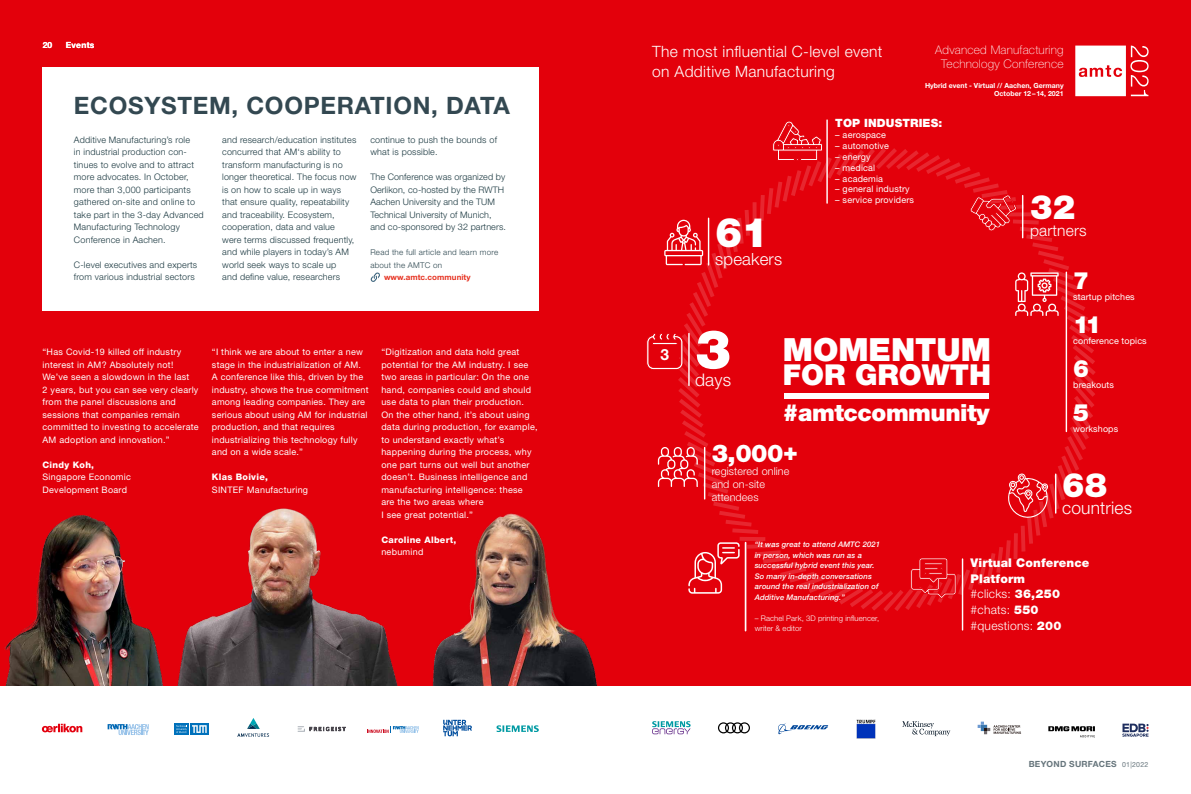
<style>
.page{position:relative;width:1191px;height:794px;background:#fff}
.page>*{position:absolute;margin:0;border:0;box-sizing:border-box;transform-origin:0 0}
.t1{font:900 54px "Helvetica Neue LT Std";color:#fff}
.t2{font:900 40.8px "Helvetica Neue LT Std";color:#fff}
.t3{font:900 33.6px "Helvetica Neue LT Std";color:#fff}
.t4{font:900 32px "Helvetica Neue LT Std";color:#fff}
.t5{font:900 28.9px "Helvetica Neue LT Std";color:#fff}
.t6{font:900 24.6px "Helvetica Neue LT Std";color:#fff}
.t7{font:700 24px "Helvetica Neue";letter-spacing:.03em;color:#334851}
.t8{font:900 23.8px "Helvetica Neue LT Std";color:#fff}
.t9{font:900 23.6px "Helvetica Neue LT Std";letter-spacing:-.02em;color:#fff}
.t10{font:300 17.4px "Helvetica Neue LT Std";letter-spacing:.01em;color:#fff}
.t11{font:300 16.8px "Helvetica Neue LT Std";letter-spacing:.01em;color:#fff}
.t12{font:300 15.6px/19.8px "Helvetica Neue LT Std";letter-spacing:.02em;color:#fff}
.t13{font:700 15.5px "Helvetica Neue LT Std";color:#fff}
.t14{font:900 12px/15.7px "Helvetica Neue LT Std";letter-spacing:.01em;color:#fff}
.t15{font:100 11.9px/14.3px "Helvetica Neue LT Std";letter-spacing:.02em;color:#fff;text-align:center}
.t16{font:900 11.4px "Helvetica Neue LT Std";letter-spacing:.01em;color:#fff}
.t17{font:300 10.8px/13px "Helvetica Neue LT Std";letter-spacing:.01em;color:#fff}
.t18{font:9px/12.5px "Helvetica Neue";letter-spacing:.03em;color:#fff}
.t19{font:300 9px/12.5px "Helvetica Neue";letter-spacing:.02em;color:#19373f}
.t20{font:9px "Helvetica Neue LT Std";letter-spacing:.02em;color:#fff}
.t21{font:800 9px "Helvetica Neue";letter-spacing:.03em;color:#fff}
.t22{font:700 8.5px "Helvetica Neue";letter-spacing:.03em;color:#66757c}
.t23{font:700 8.5px "Helvetica Neue";color:#fff}
.t24{font:300 8px/12.5px "Helvetica Neue";letter-spacing:.03em;color:#2c464f}
.t25{font:700 8px "Helvetica Neue";letter-spacing:.01em;color:#e6301f}
.t26{font:italic 500 7.7px/10.5px "Helvetica Neue LT Std";letter-spacing:.01em;color:#fff}
.t27{font:300 7.7px/10.5px "Helvetica Neue LT Std";letter-spacing:.01em;color:#fff}
.t28{font:700 7px/8.4px "Helvetica Neue LT Std";color:#fff;text-align:right}
.s1{font-weight:300}
.s2{font-weight:400;font-size:7px}
</style>
<div class="page">
<div style="left:0;top:0;width:1191px;height:686px;background:#e3000b"></div>
<svg style="left:42px;top:723px;width:40px;height:9px"></svg>
<div style="left:190px;top:723px;width:19px;height:12px;background:#0071bb"></div>
<div style="left:174px;top:723px;width:15px;height:12px;background:#0071bb"></div>
<svg style="left:176px;top:725px;width:31px;height:8px"></svg>
<svg style="left:108px;top:724px;width:41px;height:11px"></svg>
<svg style="left:237px;top:718px;width:32px;height:19px"></svg>
<svg style="left:443px;top:720px;width:29px;height:16px"></svg>
<svg style="left:298px;top:726px;width:47px;height:5px"></svg>
<svg style="left:496px;top:725px;width:43px;height:7px"></svg>
<svg style="left:367px;top:726px;width:52px;height:7px"></svg>
<svg style="left:902px;top:721px;width:48px;height:15px"></svg>
<svg style="left:652px;top:721px;width:38px;height:13px"></svg>
<svg style="left:977px;top:721px;width:44px;height:13px"></svg>
<svg style="left:1048px;top:726px;width:47px;height:11px"></svg>
<svg style="left:778px;top:723px;width:50px;height:11px"></svg>
<svg style="left:1122px;top:723px;width:26px;height:13px"></svg>
<svg style="left:718px;top:722px;width:32px;height:11px"></svg>
<img style="left:856px;top:719px;width:19px;height:20px">
<img style="left:4px;top:515px;width:159px;height:171px">
<img style="left:432px;top:513px;width:166px;height:173px">
<img style="left:177px;top:508px;width:221px;height:178px">
<div style="left:43px;top:68px;width:496px;height:243px;background:#fff"></div>
<svg style="left:370px;top:272px;width:10px;height:10px"></svg>
<svg style="left:674px;top:148px;width:422px;height:468px"></svg>
<svg style="left:1075px;top:46px;width:73px;height:50px"></svg>
<div style="left:784px;top:393px;width:205px;height:6px;background:#fff"></div>
<hr style="left:826px;top:120px;width:2px;height:83px;background:#fff">
<svg style="left:772px;top:121px;width:51px;height:60px"></svg>
<hr style="left:1022px;top:196px;width:1px;height:42px;background:#fff">
<svg style="left:969px;top:194px;width:47px;height:37px"></svg>
<hr style="left:688px;top:333px;width:1px;height:52px;background:#fff">
<svg style="left:646px;top:333px;width:37px;height:37px"></svg>
<hr style="left:1065px;top:272px;width:2px;height:159px;background:#fff">
<svg style="left:1015px;top:272px;width:43px;height:44px"></svg>
<hr style="left:704px;top:447px;width:1px;height:52px;background:#fff">
<svg style="left:658px;top:447px;width:40px;height:40px"></svg>
<hr style="left:1055px;top:474px;width:1px;height:39px;background:#fff">
<svg style="left:1007px;top:473px;width:41px;height:47px"></svg>
<hr style="left:961px;top:559px;width:2px;height:71px;background:#fff">
<svg style="left:910px;top:558px;width:46px;height:41px"></svg>
<hr style="left:744px;top:542px;width:2px;height:88px;background:#fff">
<svg style="left:688px;top:542px;width:51px;height:51px"></svg>
<hr style="left:708px;top:218px;width:1px;height:47px;background:#fff">
<svg style="left:664px;top:219px;width:39px;height:46px"></svg>
<p class="t23" style="left:43px;top:40px;width:11px">20</p>
<p class="t23" style="left:66px;top:40px;width:30px">EVENTS</p>
<h3 class="t7" style="left:74px;top:90px;width:277px">ECOSYSTEM, COOPERATI</h3>
<h3 class="t7" style="left:393px;top:90px;width:88px">ON, DATA</h3>
<p class="t19" style="left:74px;top:133px;width:131px">Additive Manufacturing’s role<br>in industrial production con&shy;tinues to evolve and to attract more advocates. In October, more than 3,000 participants gathered on-site and online to take part in the 3-day Advanced<br>Manufacturing Technology<br>Conference in Aachen.</p>
<p class="t19" style="left:74px;top:258px;width:125px">C-level executives and experts from various industrial sectors</p>
<p class="t19" style="left:222px;top:133px;width:136px">and research/education institutes concurred that AM‘s ability to transform manufacturing is no longer theoretical. The focus now is on how to scale up in ways that ensure quality, repeatability and traceability. Ecosystem, cooperation, data and value<br>were terms discussed frequently, and while players in today’s AM world seek ways to scale up<br>and define value, researchers</p>
<p class="t19" style="left:370px;top:133px;width:128px">continue to push the bounds of what is possible.</p>
<p class="t19" style="left:370px;top:170px;width:137px">The Conference was organized by<br>Oerlikon, co-hosted by the RWTH<br>Aachen University and the TUM<br>Technical University of Munich, and co-sponsored by 32 partners.</p>
<p class="t24" style="left:370px;top:246px;width:129px">Read the full article and learn more about the AMTC on</p>
<p class="t25" style="left:384px;top:272px;width:88px">WWW.AMTC.COMMUNITY</p>
<p class="t18" style="left:43px;top:345px;width:158px">“Has Covid-19 killed off industry interest in AM? Absolutely not!<br>We’ve seen a slowdown in the last<br>2 years, but you can see very clearly from the panel discussions and sessions that companies remain committed to investing to accelerate<br>AM adoption and innovation.”</p>
<p class="t21" style="left:43px;top:459px;width:53px">Cindy Koh,</p>
<p class="t18" style="left:43px;top:470px;width:90px">Singapore Economic<br>Development Board</p>
<p class="t18" style="left:212px;top:345px;width:158px">“I think we are about to enter a new stage in the industrialization of AM.<br>A conference like this, driven by the industry, shows the true commitment among leading companies. They are serious about using AM for industrial production, and that requires industrializing this technology fully and on a wide scale.”</p>
<p class="t21" style="left:212px;top:471px;width:57px">Klas Boivie,</p>
<p class="t18" style="left:212px;top:483px;width:98px">SINTEF Manufacturing</p>
<p class="t18" style="left:381px;top:345px;width:158px">“Digitization and data hold great potential for the AM industry. I see two areas in particular: On the one hand, companies could and should use data to plan their production.<br>On the other hand, it’s about using data during production, for example, to understand exactly what’s happening during the process, why one part turns out well but another doesn’t. Business intelligence and manufacturing intelligence: these are the two areas where<br>I see great potential.”</p>
<p class="t21" style="left:381px;top:534px;width:77px">Caroline Albert,</p>
<p class="t18" style="left:381px;top:545px;width:44px">nebumind</p>
<h3 class="t12" style="left:652px;top:41px;width:232px">The most influential C-level event on Additive Manufacturing</h3>
<h3 class="t15" style="left:935px;top:43px;width:130px">Advanced Manufacturing<br>Technology Conference</h3>
<p class="t28" style="left:925px;top:81px;width:140px">Hybrid event - Virtual // Aachen, Germany<br>October 12–14, 2021</p>
<h3 class="t13" style="left:660px;top:345px;width:10px">3</h3>
<h2 class="t2" style="left:715px;top:208px;width:55px">61</h2>
<h3 class="t11" style="left:715px;top:248px;width:68px">speakers</h3>
<p class="t16" style="left:835px;top:117px;width:108px">Top Industries:</p>
<p class="t20" style="left:835px;top:130px;width:52px">– aerospace</p>
<p class="t20" style="left:835px;top:140px;width:55px">– automotive</p>
<p class="t20" style="left:835px;top:151px;width:37px">– energy</p>
<p class="t20" style="left:835px;top:162px;width:41px">– medical</p>
<p class="t20" style="left:835px;top:173px;width:49px">– academia</p>
<p class="t20" style="left:835px;top:184px;width:76px">– general industry</p>
<p class="t20" style="left:835px;top:194px;width:80px">– service providers</p>
<h3 class="t3" style="left:1030px;top:187px;width:47px">32</h3>
<h3 class="t12" style="left:1030px;top:220px;width:58px">partners</h3>
<h1 class="t1" style="left:695px;top:317px;width:38px">3</h1>
<h3 class="t10" style="left:695px;top:369px;width:37px">days</h3>
<h3 class="t4" style="left:783px;top:331px;width:206px">Momentum</h3>
<h3 class="t5" style="left:783px;top:358px;width:209px">for Growth</h3>
<h3 class="t9" style="left:783px;top:399px;width:208px">#amtccommunity</h3>
<h3 class="t8" style="left:1073px;top:266px;width:17px">7</h3>
<p class="t20" style="left:1073px;top:292px;width:63px">startup pitches</p>
<h3 class="t8" style="left:1073px;top:310px;width:30px">11</h3>
<p class="t20" style="left:1073px;top:335px;width:75px">conference topics</p>
<h3 class="t8" style="left:1073px;top:354px;width:17px">6</h3>
<p class="t20" style="left:1073px;top:379px;width:42px">breakouts</p>
<h3 class="t8" style="left:1073px;top:398px;width:17px">5</h3>
<p class="t20" style="left:1073px;top:423px;width:46px">workshops</p>
<h3 class="t6" style="left:711px;top:438px;width:88px">3,000+</h3>
<p class="t17" style="left:711px;top:464px;width:79px">registered online and on-site attendees</p>
<h3 class="t3" style="left:1062px;top:465px;width:47px">68</h3>
<h3 class="t10" style="left:1062px;top:497px;width:72px">countries</h3>
<p class="t26" style="left:754px;top:539px;width:127px">“It was great to attend AMTC 2021 in person, which was run as a successful hybrid event this year.<br>So many in-depth conversations around the real industrialization of<br>Additive Manufacturing.”</p>
<p class="t27" style="left:754px;top:612px;width:126px">– Rachel Park, 3D printing influencer, writer &amp; editor</p>
<h3 class="t14" style="left:970px;top:555px;width:120px">Virtual Conference<br>Platform<br><span class="s1">#clicks:</span> 36,250 <span class="s1">#chats:</span> 550 <span class="s1">#questions:</span> 200</h3>
<p class="t22" style="left:1028px;top:759px;width:121px">BEYOND SURFACES <span class="s2">01|2022</span></p>
</div>
